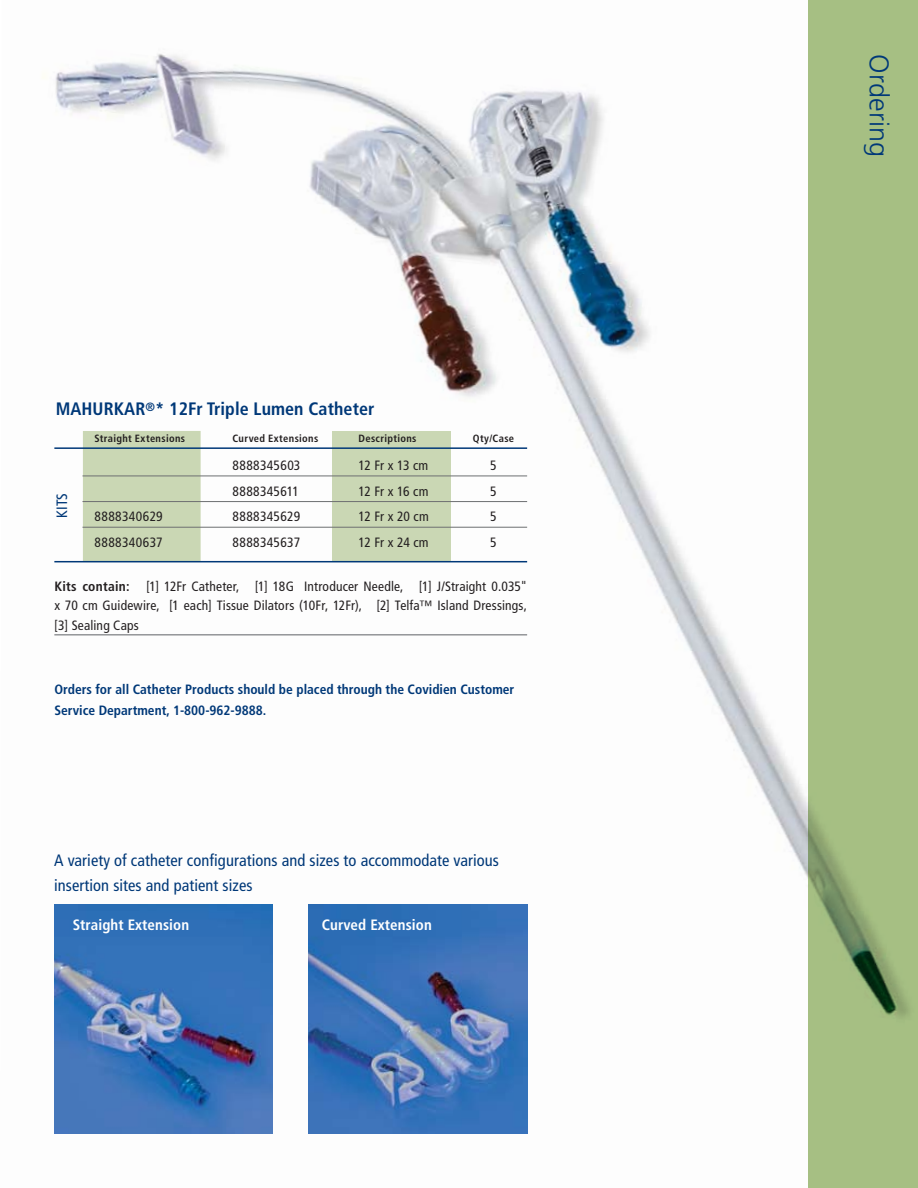
<style>
.page{position:relative;width:918px;height:1188px;background:#fff}
.page>*{position:absolute;margin:0;border:0;box-sizing:border-box;transform-origin:0 0}
.t1{font:300 27px "Frutiger LT Std";letter-spacing:.01em;color:#003878}
.t2{font:700 condensed 18px "Frutiger LT Std";letter-spacing:.005em;color:#003878}
.t3{font:condensed 16.5px/25.5px "Frutiger LT Std";letter-spacing:.005em;color:#003878}
.t4{font:700 condensed 15px "Frutiger LT Std";letter-spacing:.005em;color:#fff}
.t5{font:condensed 15px "Frutiger LT Std";color:#003878}
.t6{font:condensed 13.5px/19.5px "Frutiger LT Std";letter-spacing:.015em;color:#231f20;text-align:justify}
.t7{font:700 condensed 13.5px/21px "Frutiger LT Std";color:#003878}
.t8{font:condensed 13.5px "Frutiger LT Std";letter-spacing:.035em;color:#231f20}
.t9{font:700 condensed 10.5px "Frutiger LT Std";letter-spacing:.035em;color:#231f20}
.s1{font-weight:700}
</style>
<div class="page">
<img style="left:42px;top:54px;width:766px;height:1080px">
<div style="left:808px;top:0;width:110px;height:1188px;background:#a6bf83"></div>
<div style="left:332px;top:431px;width:119px;height:131px;background:#cad7b4"></div>
<div style="left:83px;top:431px;width:118px;height:131px;background:#cad7b4"></div>
<img style="left:54px;top:904px;width:219px;height:230px">
<img style="left:309px;top:904px;width:218px;height:230px">
<hr style="left:82px;top:476px;width:445px;height:1px;background:#6d6f71">
<hr style="left:82px;top:501px;width:445px;height:1px;background:#6d6f71">
<hr style="left:82px;top:527px;width:445px;height:1px;background:#6d6f71">
<hr style="left:54px;top:447px;width:473px;height:2px;background:#003878">
<hr style="left:54px;top:634px;width:473px;height:2px;background:#939598">
<hr style="left:54px;top:561px;width:473px;height:1px;background:#003878">
<h2 class="t2" style="left:56px;top:398px;width:27px">Mahurkar</h2>
<h2 class="t2" style="left:145px;top:398px;width:231px"><sup>®</sup>* 12Fr Triple Lumen Catheter</h2>
<p class="t9" style="left:94px;top:433px;width:92px">Straight Extensions</p>
<p class="t9" style="left:233px;top:433px;width:87px">Curved Extensions</p>
<p class="t9" style="left:359px;top:433px;width:60px">Descriptions</p>
<p class="t9" style="left:473px;top:433px;width:43px">Qty/Case</p>
<p class="t6" style="left:232px;top:456px;width:69px">8888345603</p>
<p class="t6" style="left:358px;top:456px;width:71px">12 Fr x 13 cm</p>
<p class="t6" style="left:490px;top:456px;width:8px">5</p>
<p class="t6" style="left:232px;top:481px;width:68px">8888345611</p>
<p class="t6" style="left:358px;top:481px;width:71px">12 Fr x 16 cm</p>
<p class="t6" style="left:490px;top:481px;width:8px">5</p>
<p class="t8" style="left:94px;top:509px;width:70px">8888340629</p>
<p class="t6" style="left:232px;top:507px;width:69px">8888345629</p>
<p class="t6" style="left:358px;top:507px;width:72px">12 Fr x 20 cm</p>
<p class="t6" style="left:490px;top:507px;width:8px">5</p>
<p class="t8" style="left:94px;top:535px;width:70px">8888340637</p>
<p class="t6" style="left:232px;top:533px;width:69px">8888345637</p>
<p class="t6" style="left:358px;top:533px;width:72px">12 Fr x 24 cm</p>
<p class="t6" style="left:490px;top:533px;width:8px">5</p>
<p class="t5" style="left:53px;top:518px;width:26px;rotate:-90deg">KITS</p>
<p class="t6" style="left:54px;top:576px;width:474px"><span class="s1">Kits contain:</span> [1] 12Fr Catheter, [1] 18G Introducer Needle, [1] J/Straight 0.035" x 70 cm Guidewire, [1 each] Tissue Dilators (10Fr, 12Fr), [2] Telfa™ Island Dressings, [3] Sealing Caps</p>
<p class="t7" style="left:54px;top:679px;width:461px">Orders for all Catheter Products should be placed through the Covidien Customer<br>Service Department, 1-800-962-9888.</p>
<p class="t3" style="left:54px;top:847px;width:446px">A variety of catheter configurations and sizes to accommodate various insertion sites and patient sizes</p>
<p class="t4" style="left:73px;top:916px;width:118px">Straight Extension</p>
<p class="t4" style="left:322px;top:916px;width:112px">Curved Extension</p>
<h1 class="t1" style="left:895px;top:54px;width:105px;rotate:90deg">Ordering</h1>
</div>
